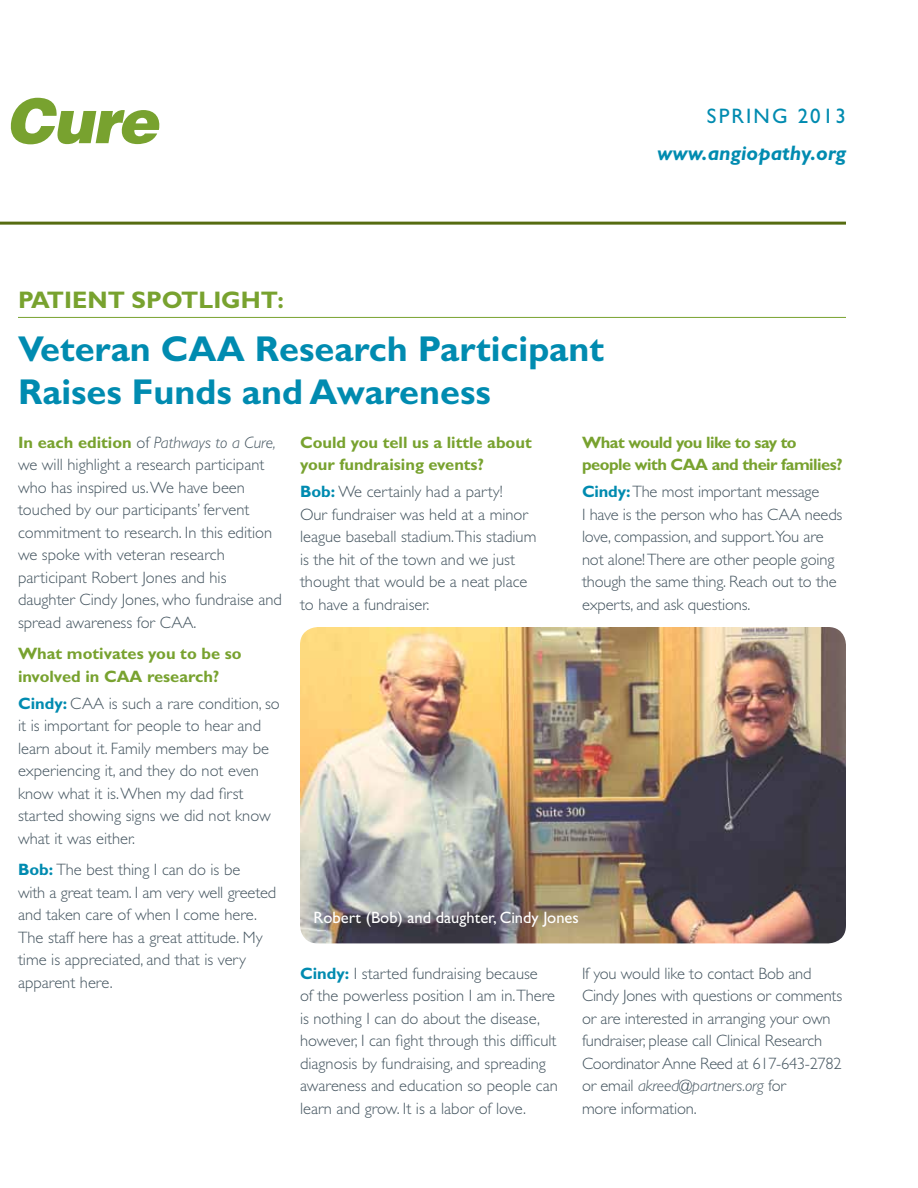
<style>
.page{position:relative;width:918px;height:1188px;background:#fff}
.page>*{position:absolute;margin:0;border:0;box-sizing:border-box;transform-origin:0 0}
.t1{font:italic 900 61.5px "Helvetica LT Std";color:#78a22f}
.t2{font:700 36px/43.5px "Gill Sans Std";color:#008bb0}
.t3{font:700 24px "Gill Sans Std";letter-spacing:-.035em;color:#78a22f}
.t4{font:italic 700 21px "Gill Sans Std";color:#008bb0}
.t5{font:21px "Gill Sans Std";letter-spacing:.1em;color:#008bb0}
.t6{font:300 16.5px/22.5px "Gill Sans Std";color:#455560}
.t7{font:700 16.5px/22.5px "Gill Sans Std";color:#78a22f}
.t8{font:700 16.5px/22.5px "Gill Sans Std";letter-spacing:-.03em;color:#78a22f}
.t9{font:16.5px "Gill Sans Std";color:#fff}
.s1{font-weight:700;color:#78a22f}
.s2{font-style:italic}
.s3{font-weight:700;color:#008bb0}
</style>
<div class="page">
<hr style="left:0;top:222px;width:846px;height:3px;background:#566c11">
<hr style="left:18px;top:317px;width:828px;height:1px;background:#78a22f">
<img style="left:300px;top:627px;width:546px;height:316px">
<h1 class="t1" style="left:6px;top:81px;width:154px">Cure</h1>
<p class="t5" style="left:707px;top:103px;width:141px">SPRING 2013</p>
<p class="t4" style="left:657px;top:141px;width:190px">www.angiopathy.org</p>
<h3 class="t3" style="left:18px;top:286px;width:30px">Patient</h3>
<h3 class="t3" style="left:132px;top:286px;width:154px">Spotlight:</h3>
<h2 class="t2" style="left:18px;top:327px;width:588px">Veteran CAA Research Participant<br>Raises Funds and Awareness</h2>
<p class="t6" style="left:18px;top:431px;width:265px"><span class="s1">In each edition</span> of <span class="s2">Pathways to a Cure, </span>we will highlight a research participant who has inspired us. We have been touched by our participants’ fervent commitment to research. In this edition we spoke with veteran research participant Robert Jones and his daughter Cindy Jones, who fundraise and spread awareness for CAA.</p>
<p class="t7" style="left:18px;top:642px;width:225px">What motivates you to be so involved in CAA research?</p>
<p class="t6" style="left:18px;top:692px;width:263px"><span class="s3">Cindy:</span> CAA is such a rare condition, so it is important for people to hear and learn about it. Family members may be experiencing it, and they do not even know what it is. When my dad first started showing signs we did not know what it was either.</p>
<p class="t6" style="left:18px;top:859px;width:260px"><span class="s3">Bob:</span> The best thing I can do is be<br>with a great team. I am very well greeted and taken care of when I come here.<br>The staff here has a great attitude. My time is appreciated, and that is very apparent here.</p>
<p class="t7" style="left:300px;top:431px;width:233px">Could you tell us a little about your fundraising events?</p>
<p class="t6" style="left:300px;top:481px;width:238px"><span class="s3">Bob:</span> We certainly had a party!<br>Our fundraiser was held at a minor league baseball stadium.This stadium is the hit of the town and we just thought that would be a neat place to have a fundraiser.</p>
<p class="t8" style="left:582px;top:431px;width:262px">What would you like to say to people with CAA and their families?</p>
<p class="t6" style="left:582px;top:481px;width:262px"><span class="s3">Cindy:</span>The most important message<br>I have is the person who has CAA needs love, compassion, and support.You are not alone! There are other people going though the same thing. Reach out to the experts, and ask questions.</p>
<p class="t9" style="left:314px;top:908px;width:267px">Robert (Bob) and daughter, Cindy Jones</p>
<p class="t6" style="left:300px;top:962px;width:259px"><span class="s3">Cindy:</span> I started fundraising because<br>of the powerless position I am in.There is nothing I can do about the disease, however, I can fight through this difficult diagnosis by fundraising, and spreading awareness and education so people can learn and grow. It is a labor of love.</p>
<p class="t6" style="left:582px;top:962px;width:262px">If you would like to contact Bob and Cindy Jones with questions or comments or are interested in arranging your own fundraiser, please call Clinical Research Coordinator Anne Reed at 617-643-2782 or email <span class="s2">akreed@partners.org</span> for<br>more information.</p>
</div>
